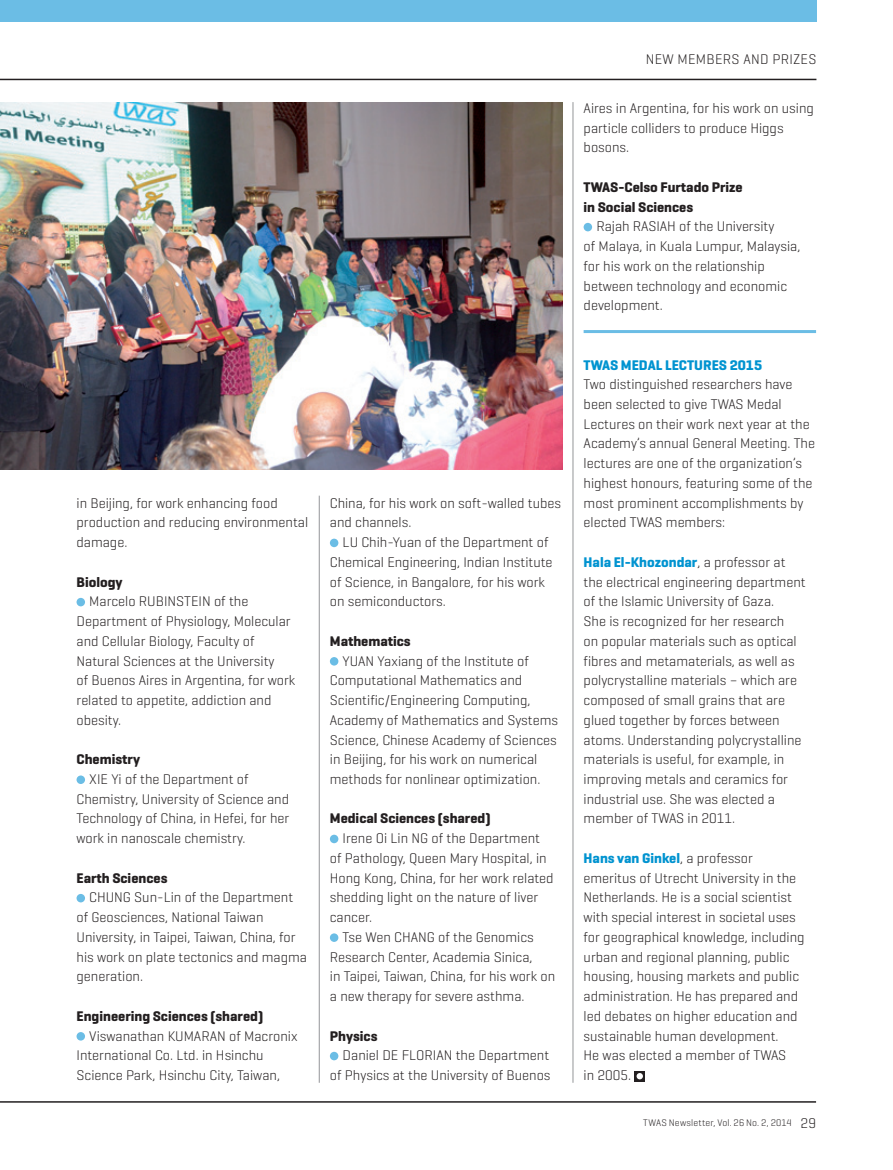
<style>
.page{position:relative;width:893px;height:1170px;background:#fff}
.page>*{position:absolute;margin:0;border:0;box-sizing:border-box;transform-origin:0 0}
.Testo_-_No_rientro{font:300 14.25px/19.6px "Geogrotesque";color:#231f20}
.Testo_-_No_rientro-2{font:700 14.25px/19.8px "Geogrotesque";color:#231f20}
.Titolino_Testo{font:700 14.25px "Geogrotesque";color:#0093d0}
.Testo_-_No_rientro-3{font:300 14.25px "Geogrotesque";letter-spacing:.02em;color:#231f20}
.t1{font:300 9.75px "Geogrotesque";letter-spacing:.02em;color:#231f20}
.s1{font-weight:700;color:#0093d0}
.s2{font-size:14.25px}
</style>
<div class="page">
<div style="left:0;top:0;width:816px;height:21px;background:#6bbde5"></div>
<hr style="left:0;top:79px;width:816px;height:1px;background:#231f20">
<hr style="left:0;top:1101px;width:816px;height:1px;background:#231f20">
<hr style="left:573px;top:102px;width:1px;height:980px;background:#939598">
<hr style="left:319px;top:495px;width:1px;height:587px;background:#939598">
<div style="left:77px;top:598px;width:8px;height:8px;background:#6bbde5;border-radius:50%"></div>
<div style="left:77px;top:775px;width:8px;height:9px;background:#6bbde5;border-radius:50%"></div>
<div style="left:77px;top:893px;width:8px;height:9px;background:#6bbde5;border-radius:50%"></div>
<svg style="left:77px;top:1031px;width:8px;height:9px"></svg>
<div style="left:330px;top:538px;width:8px;height:9px;background:#6bbde5;border-radius:50%"></div>
<div style="left:330px;top:657px;width:8px;height:8px;background:#6bbde5;border-radius:50%"></div>
<div style="left:330px;top:834px;width:8px;height:9px;background:#6bbde5;border-radius:50%"></div>
<div style="left:330px;top:933px;width:8px;height:8px;background:#6bbde5;border-radius:50%"></div>
<div style="left:330px;top:1051px;width:8px;height:9px;background:#6bbde5;border-radius:50%"></div>
<div style="left:584px;top:223px;width:8px;height:8px;background:#6bbde5;border-radius:50%"></div>
<hr style="left:584px;top:330px;width:232px;height:3px;background:#6bbde5">
<svg style="left:634px;top:1071px;width:11px;height:10px"></svg>
<svg style="left:637px;top:1072px;width:6px;height:7px"></svg>
<img style="left:0;top:102px;width:562px;height:367px">
<p class="Testo_-_No_rientro" style="left:77px;top:492px;width:233px">in Beijing, for work enhancing food production and reducing environmental damage.</p>
<p class="Testo_-_No_rientro-2" style="left:77px;top:572px;width:48px">Biology</p>
<p class="Testo_-_No_rientro" style="left:77px;top:591px;width:220px;text-indent:13px">Marcelo RUBINSTEIN of the<br>Department of Physiology, Molecular and Cellular Biology, Faculty of<br>Natural Sciences at the University<br>of Buenos Aires in Argentina, for work related to appetite, addiction and obesity.</p>
<p class="Testo_-_No_rientro-2" style="left:77px;top:749px;width:65px">Chemistry</p>
<p class="Testo_-_No_rientro" style="left:77px;top:768px;width:214px;text-indent:13px">XIE Yi of the Department of<br>Chemistry, University of Science and<br>Technology of China, in Hefei, for her work in nanoscale chemistry.</p>
<p class="Testo_-_No_rientro-2" style="left:77px;top:867px;width:92px">Earth Sciences</p>
<p class="Testo_-_No_rientro" style="left:77px;top:887px;width:232px;text-indent:13px">CHUNG Sun-Lin of the Department of Geosciences, National Taiwan<br>University, in Taipei, Taiwan, China, for his work on plate tectonics and magma generation.</p>
<p class="Testo_-_No_rientro-2" style="left:77px;top:1005px;width:188px">Engineering Sciences (shared)</p>
<p class="Testo_-_No_rientro" style="left:77px;top:1025px;width:223px;text-indent:13px">Viswanathan KUMARAN of Macronix<br>International Co. Ltd. in Hsinchu<br>Science Park, Hsinchu City, Taiwan,</p>
<p class="Testo_-_No_rientro" style="left:330px;top:492px;width:233px">China, for his work on soft-walled tubes and channels.</p>
<p class="Testo_-_No_rientro" style="left:330px;top:532px;width:224px;text-indent:13px">LU Chih-Yuan of the Department of Chemical Engineering, Indian Institute of Science, in Bangalore, for his work on semiconductors.</p>
<p class="Testo_-_No_rientro-2" style="left:330px;top:631px;width:82px">Mathematics</p>
<p class="Testo_-_No_rientro" style="left:330px;top:650px;width:230px;text-indent:13px">YUAN Yaxiang of the Institute of Computational Mathematics and Scientific/Engineering Computing, Academy of Mathematics and Systems Science, Chinese Academy of Sciences in Beijing, for his work on numerical methods for nonlinear optimization.</p>
<p class="Testo_-_No_rientro-2" style="left:330px;top:808px;width:162px">Medical Sciences (shared)</p>
<p class="Testo_-_No_rientro" style="left:330px;top:828px;width:225px;text-indent:13px">Irene Oi Lin NG of the Department of Pathology, Queen Mary Hospital, in<br>Hong Kong, China, for her work related shedding light on the nature of liver cancer.</p>
<p class="Testo_-_No_rientro" style="left:330px;top:926px;width:227px;text-indent:13px">Tse Wen CHANG of the Genomics Research Center, Academia Sinica,<br>in Taipei, Taiwan, China, for his work on a new therapy for severe asthma.</p>
<p class="Testo_-_No_rientro-2" style="left:330px;top:1025px;width:49px">Physics</p>
<p class="Testo_-_No_rientro" style="left:330px;top:1044px;width:222px;text-align:right">Daniel DE FLORIAN the Department of Physics at the University of Buenos</p>
<p class="Testo_-_No_rientro-3" style="left:646px;top:51px;width:172px">NEW MEMBERS AND PRIZES</p>
<p class="Testo_-_No_rientro" style="left:584px;top:98px;width:232px">Aires in Argentina, for his work on using particle colliders to produce Higgs bosons.</p>
<p class="Testo_-_No_rientro-2" style="left:584px;top:177px;width:161px">TWAS-Celso Furtado Prize in Social Sciences</p>
<p class="Testo_-_No_rientro" style="left:584px;top:216px;width:218px;text-indent:13px">Rajah RASIAH of the University<br>of Malaya, in Kuala Lumpur, Malaysia, for his work on the relationship between technology and economic development.</p>
<p class="Titolino_Testo" style="left:584px;top:356px;width:180px">TWAS MEDAL LECTURES 2015</p>
<p class="Testo_-_No_rientro" style="left:584px;top:374px;width:233px">Two distinguished researchers have been selected to give TWAS Medal Lectures on their work next year at the Academy’s annual General Meeting. The lectures are one of the organization’s highest honours, featuring some of the most prominent accomplishments by elected TWAS members:</p>
<p class="Testo_-_No_rientro" style="left:584px;top:551px;width:224px"><span class="s1">Hala El-Khozondar</span>, a professor at the electrical engineering department of the Islamic University of Gaza.<br>She is recognized for her research<br>on popular materials such as optical fibres and metamaterials, as well as polycrystalline materials – which are composed of small grains that are glued together by forces between atoms. Understanding polycrystalline materials is useful, for example, in improving metals and ceramics for industrial use. She was elected a member of TWAS in 2011.</p>
<p class="Testo_-_No_rientro" style="left:584px;top:847px;width:222px"><span class="s1">Hans van Ginkel</span>, a professor emeritus of Utrecht University in the Netherlands. He is a social scientist with special interest in societal uses for geographical knowledge, including urban and regional planning, public housing, housing markets and public administration. He has prepared and led debates on higher education and sustainable human development.<br>He was elected a member of TWAS<br>in 2005.</p>
<p class="t1" style="left:643px;top:1116px;width:174px">TWAS Newsletter, Vol. 26 No. 2, 2014 <span class="s2">29</span></p>
</div>
